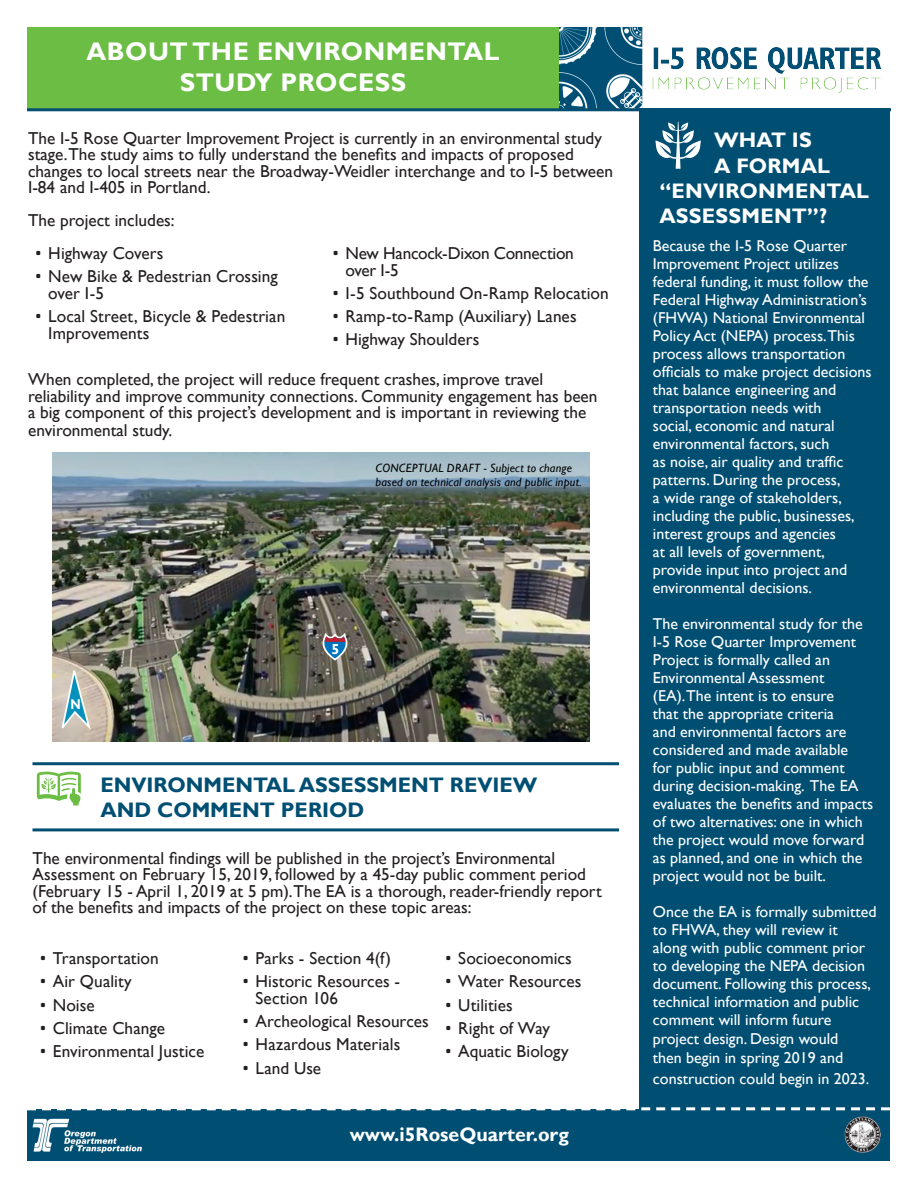
<style>
.page{position:relative;width:918px;height:1188px;background:#fff}
.page>*{position:absolute;margin:0;border:0;box-sizing:border-box;transform-origin:0 0}
.t1{font:700 25.5px/30.6px "Gill Sans";letter-spacing:.02em;color:#fff;text-align:center}
.RQ_body_20_Black{font:700 21px "Gill Sans";color:#004f73}
.t2{font:700 21px/25.2px "Gill Sans";letter-spacing:.005em;color:#fff}
.t3{font:700 19.5px "Gill Sans";color:#fff}
.RQ_body_20_Black-2{font:17.25px/16.5px "Gill Sans";color:#231f20}
.RQ_body_20_Black-3{font:17.25px/16.5px "Gill Sans";letter-spacing:-.02em;color:#231f20}
.RQ_body_20_Black-4{font:15.75px/18px "Gill Sans";color:#fff}
.t4{font:700 14.55px "Gill Sans";color:#fff}
.t5{font:900 13.35px "Lato";color:#fff}
.t6{font:italic 12px "Gill Sans";letter-spacing:.02em;color:#000}
.s1{font-family:"Whitney"}
</style>
<div class="page">
<div style="left:28px;top:1109px;width:862px;height:51px;background:#004f73"></div>
<img style="left:845px;top:1117px;width:36px;height:36px;border-radius:18px">
<img style="left:32px;top:1118px;width:110px;height:35px">
<div style="left:27px;top:27px;width:532px;height:83px;background:#6bbd44"></div>
<img style="left:559px;top:27px;width:323px;height:81px">
<img style="left:52px;top:453px;width:537px;height:288px">
<div style="left:639px;top:108px;width:251px;height:1001px;background:#004f73"></div>
<svg style="left:655px;top:122px;width:46px;height:47px"></svg>
<svg style="left:28px;top:1107px;width:862px;height:3px"></svg>
<svg style="left:37px;top:772px;width:44px;height:34px"></svg>
<hr style="left:33px;top:828px;width:586px;height:3px;background:#004f73">
<hr style="left:33px;top:762px;width:586px;height:3px;background:#004f73">
<hr style="left:27px;top:108px;width:864px;height:3px;background:#004f73">
<svg style="left:60px;top:663px;width:32px;height:70px;background:#adbebc"></svg>
<svg style="left:319px;top:633px;width:32px;height:28px"></svg>
<h1 class="t1" style="left:86px;top:37px;width:415px">ABOUT THE ENVIRONMENTAL<br>STUDY PROCESS</h1>
<p class="RQ_body_20_Black-2" style="left:28px;top:130px;width:587px">The I-5 Rose Quarter Improvement Project is currently in an environmental study stage.The study aims to fully understand the benefits and impacts of proposed changes to local streets near the Broadway-Weidler interchange and to I-5 between I-84 and I-405 in Portland.</p>
<p class="RQ_body_20_Black-2" style="left:28px;top:212px;width:148px">The project includes:</p>
<p class="RQ_body_20_Black-2" style="left:35px;top:245px;width:130px"><span class="s1">•</span> Highway Covers</p>
<p class="RQ_body_20_Black-2" style="left:48px;top:269px;width:231px;text-indent:-14px"><span class="s1">•</span> New Bike &amp; Pedestrian Crossing over I-5</p>
<p class="RQ_body_20_Black-2" style="left:48px;top:308px;width:238px;text-indent:-14px"><span class="s1">•</span> Local Street, Bicycle &amp; Pedestrian<br>Improvements</p>
<p class="RQ_body_20_Black-3" style="left:346px;top:245px;width:230px;text-indent:-14px"><span class="s1">•</span> New Hancock-Dixon Connection over I-5</p>
<p class="RQ_body_20_Black-2" style="left:332px;top:285px;width:278px"><span class="s1">•</span> I-5 Southbound On-Ramp Relocation</p>
<p class="RQ_body_20_Black-2" style="left:332px;top:308px;width:246px"><span class="s1">•</span> Ramp-to-Ramp (Auxiliary) Lanes</p>
<p class="RQ_body_20_Black-2" style="left:332px;top:332px;width:149px"><span class="s1">•</span> Highway Shoulders</p>
<p class="RQ_body_20_Black-2" style="left:28px;top:371px;width:571px;line-height:17px">When completed, the project will reduce frequent crashes, improve travel reliability and improve community connections. Community engagement has been a big component of this project’s development and is important in reviewing the environmental study.</p>
<p class="t6" style="left:376px;top:461px;width:198px">CONCEPTUAL DRAFT - Subject to change</p>
<p class="t6" style="left:376px;top:475px;width:208px">based on technical analysis and public input.</p>
<p class="t5" style="left:70px;top:694px;width:12px">N</p>
<p class="t4" style="left:331px;top:640px;width:10px">5</p>
<p class="RQ_body_20_Black" style="left:100px;top:773px;width:438px">ENVIRONMENTAL ASSESSMENT REVIEW</p>
<p class="RQ_body_20_Black" style="left:100px;top:798px;width:266px">AND COMMENT PERIOD</p>
<p class="RQ_body_20_Black-2" style="left:33px;top:850px;width:571px">The environmental findings will be published in the project’s Environmental Assessment on February 15, 2019, followed by a 45-day public comment period (February 15 - April 1, 2019 at 5 pm).The EA is a thorough, reader-friendly report of the benefits and impacts of the project on these topic areas:</p>
<p class="RQ_body_20_Black-2" style="left:39px;top:951px;width:121px"><span class="s1">•</span> Transportation</p>
<p class="RQ_body_20_Black-2" style="left:39px;top:974px;width:94px"><span class="s1">•</span> Air Quality</p>
<p class="RQ_body_20_Black-2" style="left:39px;top:997px;width:57px"><span class="s1">•</span> Noise</p>
<p class="RQ_body_20_Black-2" style="left:39px;top:1020px;width:127px"><span class="s1">•</span> Climate Change</p>
<p class="RQ_body_20_Black-2" style="left:39px;top:1044px;width:166px"><span class="s1">•</span> Environmental Justice</p>
<p class="RQ_body_20_Black-2" style="left:242px;top:951px;width:150px"><span class="s1">•</span> Parks - Section 4(f)</p>
<p class="RQ_body_20_Black-2" style="left:256px;top:974px;width:146px;text-indent:-14px"><span class="s1">•</span> Historic Resources -<br>Section 106</p>
<p class="RQ_body_20_Black-2" style="left:242px;top:1014px;width:188px"><span class="s1">•</span> Archeological Resources</p>
<p class="RQ_body_20_Black-2" style="left:242px;top:1037px;width:160px"><span class="s1">•</span> Hazardous Materials</p>
<p class="RQ_body_20_Black-2" style="left:242px;top:1060px;width:81px"><span class="s1">•</span> Land Use</p>
<p class="RQ_body_20_Black-2" style="left:445px;top:951px;width:129px"><span class="s1">•</span> Socioeconomics</p>
<p class="RQ_body_20_Black-2" style="left:445px;top:974px;width:138px"><span class="s1">•</span> Water Resources</p>
<p class="RQ_body_20_Black-2" style="left:445px;top:997px;width:69px"><span class="s1">•</span> Utilities</p>
<p class="RQ_body_20_Black-2" style="left:445px;top:1020px;width:107px"><span class="s1">•</span> Right of Way</p>
<p class="RQ_body_20_Black-2" style="left:445px;top:1044px;width:125px"><span class="s1">•</span> Aquatic Biology</p>
<p class="t3" style="left:350px;top:1123px;width:221px">www.i5RoseQuarter.org</p>
<p class="t2" style="left:714px;top:128px;width:99px">WHAT IS</p>
<p class="t2" style="left:714px;top:154px;width:117px">A FORMAL</p>
<p class="t2" style="left:659px;top:179px;width:211px">“ENVIRONMENTAL<br>ASSESSMENT”?</p>
<p class="RQ_body_20_Black-4" style="left:653px;top:237px;width:220px">Because the I-5 Rose Quarter<br>Improvement Project utilizes federal funding, it must follow the<br>Federal Highway Administration’s (FHWA) National Environmental<br>Policy Act (NEPA) process.This process allows transportation officials to make project decisions that balance engineering and transportation needs with<br>social, economic and natural environmental factors, such<br>as noise, air quality and traffic patterns. During the process,<br>a wide range of stakeholders, including the public, businesses, interest groups and agencies<br>at all levels of government, provide input into project and environmental decisions.</p>
<p class="RQ_body_20_Black-4" style="left:653px;top:615px;width:222px">The environmental study for the<br>I-5 Rose Quarter Improvement<br>Project is formally called an<br>Environmental Assessment (EA).The intent is to ensure<br>that the appropriate criteria<br>and environmental factors are considered and made available<br>for public input and comment during decision-making. The EA evaluates the benefits and impacts of two alternatives: one in which the project would move forward as planned, and one in which the project would not be built.</p>
<p class="RQ_body_20_Black-4" style="left:653px;top:903px;width:225px">Once the EA is formally submitted to FHWA, they will review it<br>along with public comment prior to developing the NEPA decision document. Following this process, technical information and public comment will inform future project design. Design would<br>then begin in spring 2019 and</p>
<p class="RQ_body_20_Black-4" style="left:653px;top:1070px;width:218px">construction could begin in 2023.</p>
</div>
